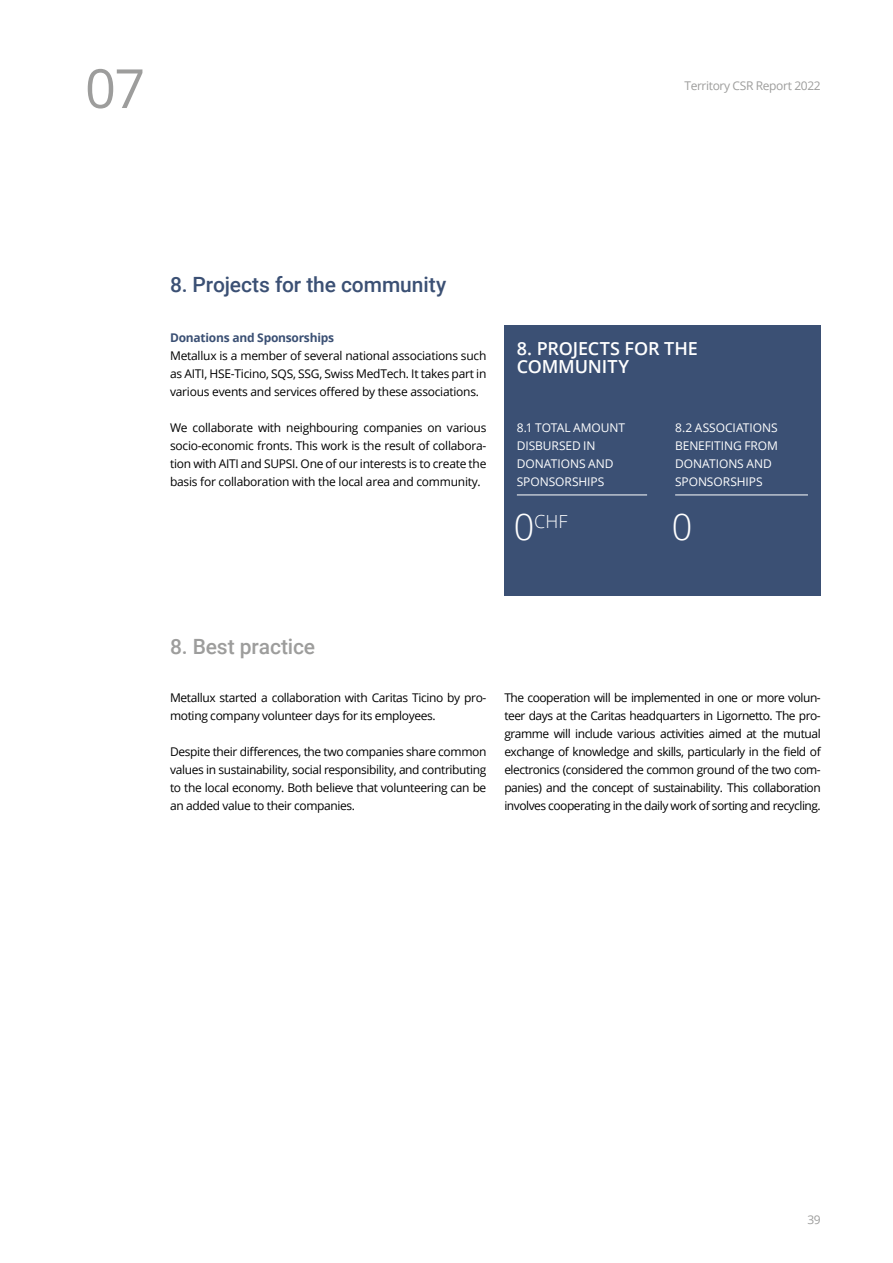
<style>
.page{position:relative;width:893px;height:1263px;background:#fff}
.page>*{position:absolute;margin:0;border:0;box-sizing:border-box;transform-origin:0 0}
.Numerazione_capitoli{font:54px "Open Sans";color:#9d9d9c}
.DATA_BIG{font:300 36px "Open Sans";color:#fff}
.H2_sottotitoli{font:500 21px "Roboto";letter-spacing:-.005em;color:#3b5074}
.H2_sottotitoli-2{font:500 21px "Roboto";letter-spacing:-.005em;color:#9d9d9c}
.Titolo_indicatori{font:600 18px/18px "Open Sans";letter-spacing:-.005em;color:#fff}
.DATA_BIG-2{font:300 18px "Open Sans";color:#fff}
.t1{font:12px/18px "Open Sans";letter-spacing:-.03em;color:#000;text-align:justify}
.Sottotitolo_indicatori{font:12px/18px "Open Sans";letter-spacing:-.005em;color:#fff}
.t2{font:12px "Open Sans";letter-spacing:-.03em;color:#9d9d9c}
.t3{font:700 12px "Open Sans";letter-spacing:-.02em;color:#3b5074}
.s1{font-size:36px}
</style>
<div class="page">
<div style="left:504px;top:325px;width:316px;height:270px;background:#3b5074"></div>
<hr style="left:517px;top:495px;width:130px;height:1px;background:#fff">
<hr style="left:675px;top:495px;width:133px;height:1px;background:#fff">
<p class="Numerazione_capitoli" style="left:85px;top:51px;width:62px">07</p>
<p class="t2" style="left:684px;top:77px;width:138px">Territory CSR Report 2022</p>
<p class="H2_sottotitoli" style="left:170px;top:270px;width:278px">8. Projects for the community</p>
<p class="t3" style="left:170px;top:329px;width:165px">Donations and Sponsorships</p>
<p class="t1" style="left:170px;top:346px;width:318px">Metallux is a member of several national associations such as AITI, HSE-Ticino, SQS, SSG, Swiss MedTech. It takes part in various events and services offered by these associations.</p>
<p class="t1" style="left:170px;top:418px;width:318px">We collaborate with neighbouring companies on various socio-economic fronts. This work is the result of collabora&shy;tion with AITI and SUPSI. One of our interests is to create the basis for collaboration with the local area and community.</p>
<p class="Sottotitolo_indicatori" style="left:517px;top:418px;width:110px">8.1 TOTAL AMOUNT<br>DISBURSED IN<br>DONATIONS AND<br>SPONSORSHIPS</p>
<p class="Sottotitolo_indicatori" style="left:675px;top:418px;width:104px">8.2 ASSOCIATIONS<br>BENEFITING FROM<br>DONATIONS AND<br>SPONSORSHIPS</p>
<p class="Titolo_indicatori" style="left:517px;top:339px;width:182px">8. PROJECTS FOR THE<br>COMMUNITY</p>
<p class="DATA_BIG-2" style="left:514px;top:509px;width:55px"><span class="s1">0</span>CHF</p>
<p class="DATA_BIG" style="left:672px;top:502px;width:22px">0</p>
<p class="H2_sottotitoli-2" style="left:170px;top:631px;width:147px">8. Best practice</p>
<p class="t1" style="left:170px;top:688px;width:318px">Metallux started a collaboration with Caritas Ticino by pro&shy;moting company volunteer days for its employees.</p>
<p class="t1" style="left:170px;top:742px;width:318px">Despite their differences, the two companies share common values in sustainability, social responsibility, and contributing to the local economy. Both believe that volunteering can be an added value to their companies.</p>
<p class="t1" style="left:504px;top:688px;width:318px">The cooperation will be implemented in one or more volun&shy;teer days at the Caritas headquarters in Ligornetto. The pro&shy;gramme will include various activities aimed at the mutual exchange of knowledge and skills, particularly in the field of electronics (considered the common ground of the two com&shy;panies) and the concept of sustainability. This collaboration involves cooperating in the daily work of sorting and recycling.</p>
<p class="t2" style="left:807px;top:1211px;width:15px">39</p>
</div>
